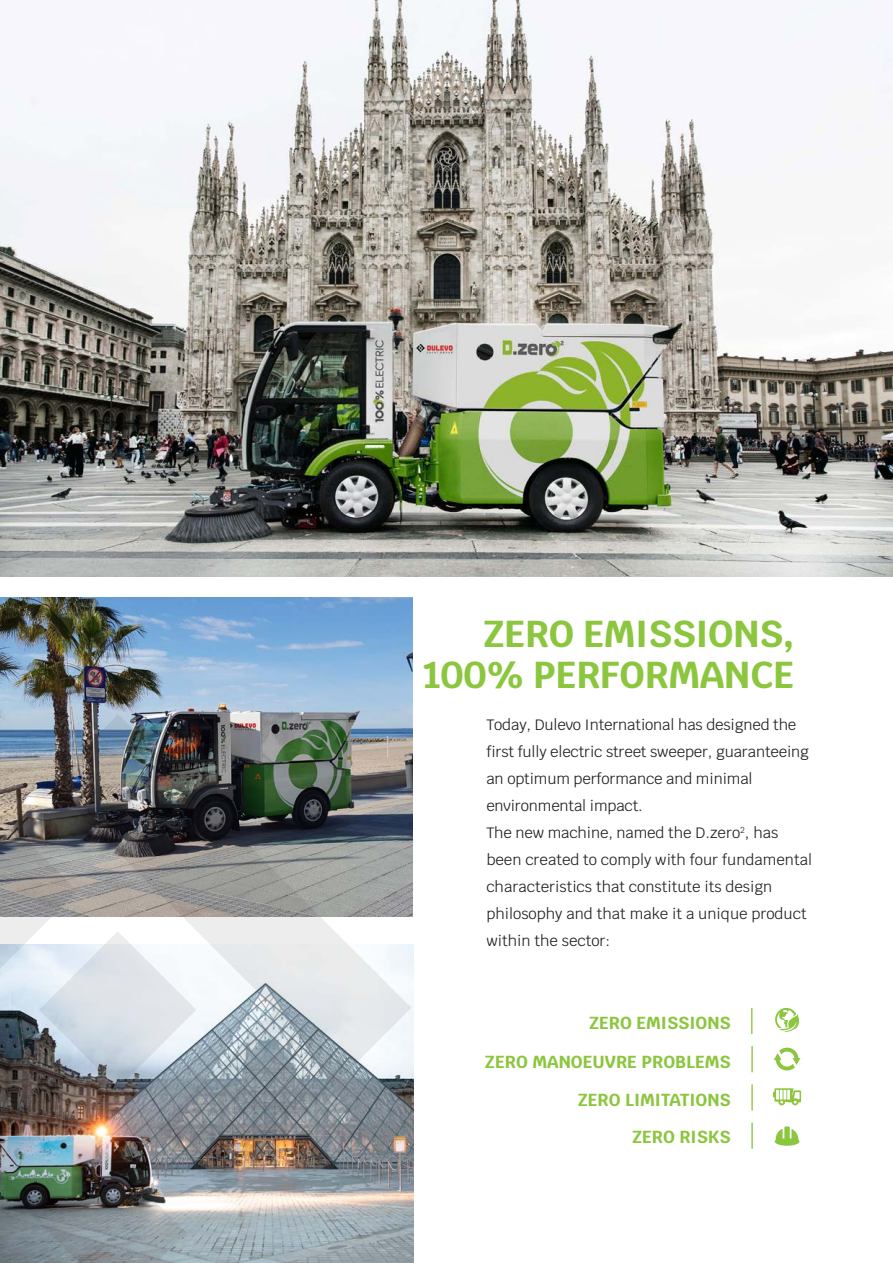
<style>
.page{position:relative;width:893px;height:1263px;background:#fff}
.page>*{position:absolute;margin:0;border:0;box-sizing:border-box;transform-origin:0 0}
.t1{font:700 37.5px "Krub";letter-spacing:-.01em;color:#8bc63e}
.t2{font:700 17.4px "Krub";color:#8bc63e}
.t3{font:15px/27px "Krub";letter-spacing:-.01em;color:#231f20}
</style>
<div class="page">
<img style="left:187px;top:944px;width:227px;height:319px">
<img style="left:0;top:597px;width:412px;height:319px">
<img style="left:0;top:0;width:893px;height:577px">
<svg style="left:775px;top:1008px;width:24px;height:24px"></svg>
<svg style="left:774px;top:1048px;width:26px;height:22px"></svg>
<svg style="left:775px;top:1126px;width:24px;height:20px"></svg>
<svg style="left:773px;top:1088px;width:28px;height:17px"></svg>
<svg style="left:751px;top:1008px;width:1px;height:26px"></svg>
<hr style="left:751px;top:1046px;width:2px;height:26px;background:#8bc63e">
<hr style="left:751px;top:1084px;width:2px;height:26px;background:#8bc63e">
<hr style="left:751px;top:1122px;width:2px;height:27px;background:#8bc63e">
<img style="left:49px;top:714px;width:362px;height:481px">
<svg style="left:187px;top:931px;width:9px;height:157px"></svg>
<img style="left:0;top:823px;width:187px;height:440px">
<p class="t1" style="left:483px;top:612px;width:313px">ZERO EMISSIONS,</p>
<p class="t1" style="left:424px;top:653px;width:372px">100% PERFORMANCE</p>
<p class="t3" style="left:486px;top:711px;width:324px">Today, Dulevo International has designed the first fully electric street sweeper, guaranteeing an optimum performance and minimal environmental impact.</p>
<p class="t3" style="left:486px;top:819px;width:327px">The new machine, named the D.zero<sup>2</sup>, has been created to comply with four fundamental characteristics that constitute its design philosophy and that make it a unique product within the sector:</p>
<p class="t2" style="left:589px;top:1012px;width:143px">ZERO EMISSIONS</p>
<p class="t2" style="left:485px;top:1052px;width:247px">ZERO MANOEUVRE PROBLEMS</p>
<p class="t2" style="left:578px;top:1089px;width:155px">ZERO LIMITATIONS</p>
<p class="t2" style="left:632px;top:1127px;width:100px">ZERO RISKS</p>
</div>
